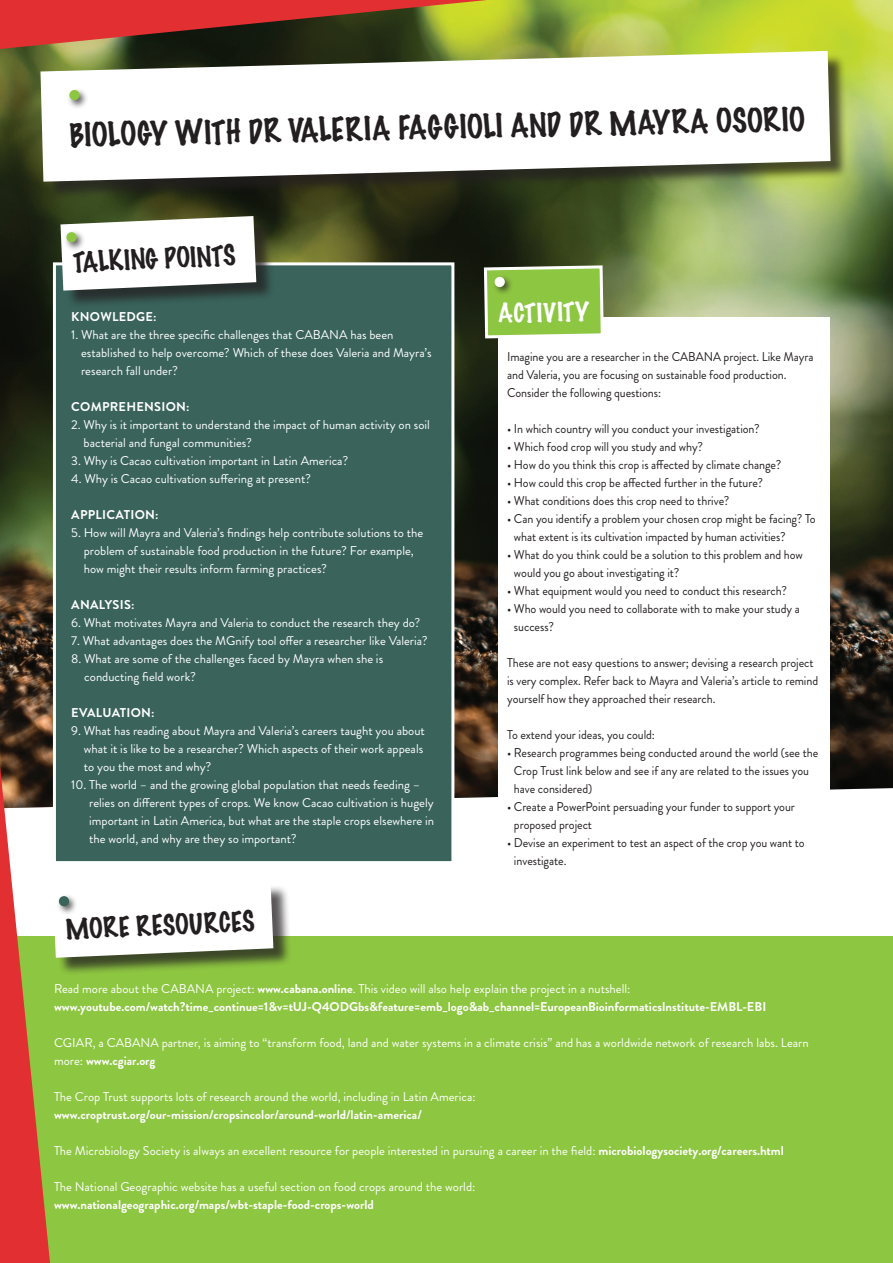
<style>
.page{position:relative;width:893px;height:1263px;background:#fff}
.page>*{position:absolute;margin:0;border:0;box-sizing:border-box;transform-origin:0 0}
.t1{font:100 30px "Marker Felt";color:#231f20}
.t2{font:100 25.5px "Marker Felt";color:#231f20}
.t3{font:100 24px "Marker Felt";color:#fff}
.t4{font:12.75px/18px "Brandon Grotesque";color:#fff}
.t5{font:12.75px/18px "Brandon Grotesque";letter-spacing:-.005em;color:#231f20;scale:.95 1}
.t6{font:700 12.75px/18px "Brandon Grotesque";color:#fff}
.t7{font:700 12.75px "Brandon Grotesque";letter-spacing:.02em;color:#fff}
.s1{font-weight:400}
.s2{font-weight:700}
</style>
<div class="page">
<img style="left:0;top:0;width:893px;height:798px">
<svg style="left:0;top:0;width:487px;height:49px;background:#964228"></svg>
<div style="left:53px;top:262px;width:401px;height:602px;background:#39635b;border:3px solid #fff"></div>
<div style="left:63px;top:219px;width:212px;height:90px;background:#231f20;opacity:.75"></div>
<svg style="left:60px;top:216px;width:196px;height:75px"></svg>
<div style="left:64px;top:229px;width:22px;height:22px;background:#231f20;opacity:.75"></div>
<div style="left:66px;top:232px;width:11px;height:10px;background:#8dc641;border-radius:50%"></div>
<div style="left:0;top:936px;width:893px;height:327px;background:#8dc641"></div>
<div style="left:56px;top:885px;width:236px;height:91px;background:#231f20;opacity:.75"></div>
<div style="left:43px;top:53px;width:806px;height:147px;background:#231f20;opacity:.75"></div>
<svg style="left:40px;top:51px;width:790px;height:131px"></svg>
<div style="left:67px;top:87px;width:22px;height:22px;background:#231f20;opacity:.75"></div>
<div style="left:69px;top:90px;width:11px;height:10px;background:#8dc641;border-radius:50%"></div>
<div style="left:498px;top:317px;width:332px;height:565px;background:#fff"></div>
<svg style="left:482px;top:264px;width:123px;height:76px;background:#98c55c"></svg>
<div style="left:492px;top:274px;width:22px;height:22px;background:#231f20;opacity:.75"></div>
<div style="left:495px;top:277px;width:10px;height:10px;background:#fff;border-radius:50%"></div>
<svg style="left:0;top:765px;width:273px;height:498px"></svg>
<p class="t1" style="left:69px;top:110px;width:737px;rotate:-1deg">BIOLOGY WITH DR VALERIA FAGGIOLI AND DR MAYRA OSORIO</p>
<p class="t2" style="left:72px;top:241px;width:164px;rotate:-2deg">TALKING POINTS</p>
<p class="t7" style="left:71px;top:308px;width:87px">KNOWLEDGE:</p>
<p class="t4" style="left:81px;top:326px;width:352px;text-indent:-10px">1. What are the three specific challenges that CABANA has been established to help overcome? Which of these does Valeria and Mayra’s research fall under?</p>
<p class="t7" style="left:71px;top:398px;width:120px">COMPREHENSION:</p>
<p class="t4" style="left:84px;top:416px;width:348px;text-indent:-12px">2. Why is it important to understand the impact of human activity on soil bacterial and fungal communities?</p>
<p class="t4" style="left:71px;top:452px;width:278px">3. Why is Cacao cultivation important in Latin America?</p>
<p class="t4" style="left:71px;top:470px;width:241px">4. Why is Cacao cultivation suffering at present?</p>
<p class="t7" style="left:71px;top:506px;width:89px">APPLICATION:</p>
<p class="t4" style="left:84px;top:524px;width:341px;text-indent:-13px">5. How will Mayra and Valeria’s findings help contribute solutions to the problem of sustainable food production in the future? For example, how might their results inform farming practices?</p>
<p class="t7" style="left:71px;top:596px;width:65px">ANALYSIS:</p>
<p class="t4" style="left:71px;top:614px;width:351px">6. What motivates Mayra and Valeria to conduct the research they do?</p>
<p class="t4" style="left:71px;top:632px;width:358px">7. What advantages does the MGnify tool offer a researcher like Valeria?</p>
<p class="t4" style="left:84px;top:650px;width:300px;text-indent:-13px">8. What are some of the challenges faced by Mayra when she is conducting field work?</p>
<p class="t7" style="left:71px;top:704px;width:85px">EVALUATION:</p>
<p class="t4" style="left:84px;top:722px;width:343px;text-indent:-13px">9. What has reading about Mayra and Valeria’s careers taught you about what it is like to be a researcher? Which aspects of their work appeals to you the most and why?</p>
<p class="t4" style="left:89px;top:776px;width:347px;text-indent:-18px">10. The world – and the growing global population that needs feeding – relies on different types of crops. We know Cacao cultivation is hugely important in Latin America, but what are the staple crops elsewhere in the world, and why are they so important?</p>
<p class="t2" style="left:65px;top:908px;width:191px;rotate:-2deg">MORE RESOURCES</p>
<p class="t3" style="left:498px;top:294px;width:92px;rotate:-1deg">ACTIVITY</p>
<p class="t5" style="left:507px;top:348px;width:324px">Imagine you are a researcher in the CABANA project. Like Mayra and Valeria, you are focusing on sustainable food production.<br>Consider the following questions:</p>
<p class="t5" style="left:507px;top:420px;width:267px">• In which country will you conduct your investigation?</p>
<p class="t5" style="left:507px;top:438px;width:208px">• Which food crop will you study and why?</p>
<p class="t5" style="left:507px;top:456px;width:290px">• How do you think this crop is affected by climate change?</p>
<p class="t5" style="left:507px;top:474px;width:271px">• How could this crop be affected further in the future?</p>
<p class="t5" style="left:507px;top:492px;width:236px">• What conditions does this crop need to thrive?</p>
<p class="t5" style="left:514px;top:510px;width:319px;text-indent:-7px">• Can you identify a problem your chosen crop might be facing? To what extent is its cultivation impacted by human activities?</p>
<p class="t5" style="left:514px;top:546px;width:305px;text-indent:-7px">• What do you think could be a solution to this problem and how would you go about investigating it?</p>
<p class="t5" style="left:507px;top:582px;width:296px">• What equipment would you need to conduct this research?</p>
<p class="t5" style="left:514px;top:600px;width:302px;text-indent:-7px">• Who would you need to collaborate with to make your study a success?</p>
<p class="t5" style="left:507px;top:654px;width:329px">These are not easy questions to answer; devising a research project is very complex. Refer back to Mayra and Valeria’s article to remind yourself how they approached their research.</p>
<p class="t5" style="left:507px;top:726px;width:157px">To extend your ideas, you could:</p>
<p class="t5" style="left:514px;top:744px;width:322px;text-indent:-7px">• Research programmes being conducted around the world (see the<br>Crop Trust link below and see if any are related to the issues you have considered)</p>
<p class="t5" style="left:514px;top:798px;width:297px;text-indent:-7px">• Create a PowerPoint persuading your funder to support your proposed project</p>
<p class="t5" style="left:514px;top:834px;width:308px;text-indent:-7px">• Devise an experiment to test an aspect of the crop you want to investigate.</p>
<p class="t6" style="left:54px;top:980px;width:714px"><span class="s1">Read more about the CABANA project:</span> www.cabana.online<span class="s1">. This video will also help explain the project in a nutshell: </span>www.youtube.com/watch?time_continue=1&amp;v=tUJ-Q4ODGbs&amp;feature=emb_logo&amp;ab_channel=EuropeanBioinformaticsInstitute-EMBL-EBI</p>
<p class="t4" style="left:54px;top:1034px;width:756px">CGIAR, a CABANA partner, is aiming to “transform food, land and water systems in a climate crisis” and has a worldwide network of research labs. Learn more: <span class="s2">www.cgiar.org</span></p>
<p class="t4" style="left:54px;top:1088px;width:423px">The Crop Trust supports lots of research around the world, including in Latin America: <span class="s2">www.croptrust.org/our-mission/cropsincolor/around-world/latin-america/</span></p>
<p class="t4" style="left:54px;top:1142px;width:731px">The Microbiology Society is always an excellent resource for people interested in pursuing a career in the field: <span class="s2">microbiologysociety.org/careers.html</span></p>
<p class="t4" style="left:54px;top:1178px;width:423px">The National Geographic website has a useful section on food crops around the world: <span class="s2">www.nationalgeographic.org/maps/wbt-staple-food-crops-world</span></p>
</div>
